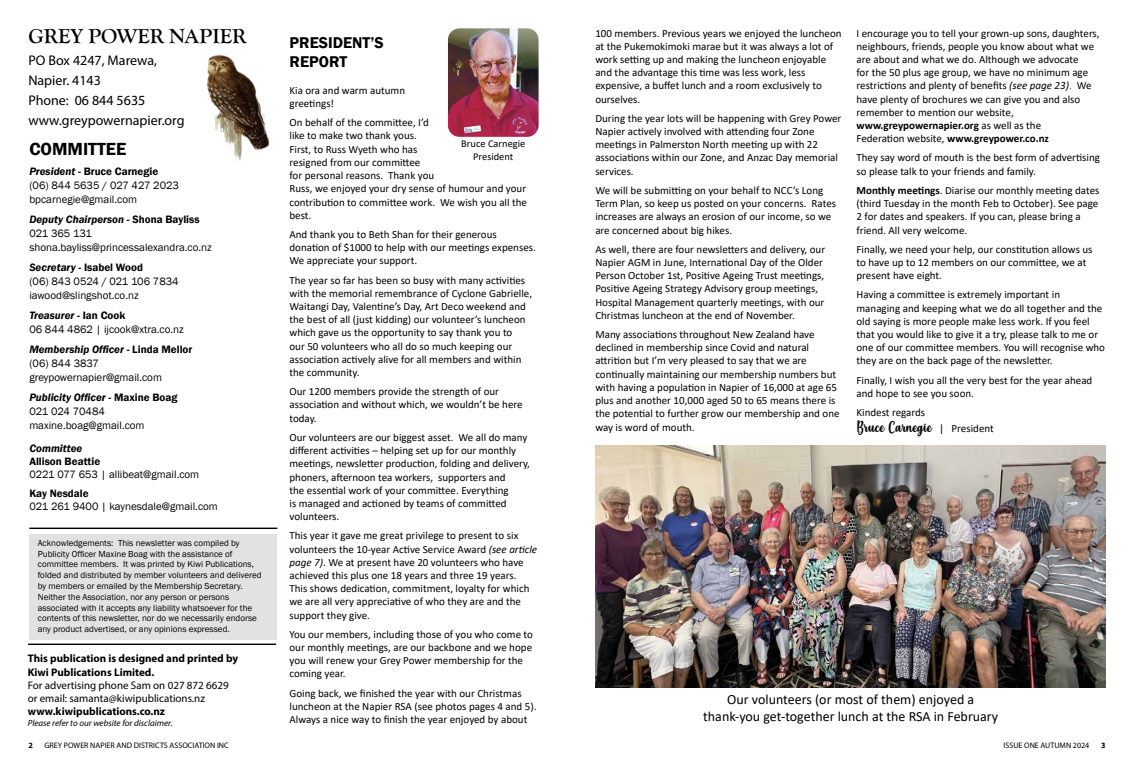
<style>
.page{position:relative;width:1134px;height:766px;background:#fff}
.page>*{position:absolute;margin:0;border:0;box-sizing:border-box;transform-origin:0 0}
.t1{font:700 21px "Goudy Old Style T";color:#000}
.t2{font:600 18px "Franklin Gothic";color:#000}
.t3{font:600 16px/19.2px "Franklin Gothic";color:#000}
.t4{font:14px/16.8px "Calibri";color:#000;text-align:center}
.t5{font:14px/20px "Myriad Pro";color:#000}
.t6{font:14px "Misses";color:#000}
.t7{font:11px/13.2px "Calibri";color:#000}
.t8{font:11px/14px "Franklin Gothic";color:#000}
.t9{font:700 11px/13.2px "Myriad Pro";color:#000}
.t10{font:11px/13.2px "Myriad Pro";color:#000}
.t11{font:600 11px "Franklin Gothic";color:#000}
.t12{font:italic 600 11px "Franklin Gothic";color:#000}
.t13{font:10.4px/12.5px "Calibri";color:#000;text-align:center}
.t14{font:9px/10.8px "Franklin Gothic";color:#000}
.t15{font:italic 9px "Myriad Pro";color:#000}
.t16{font:8px "Myriad Pro";color:#000}
.t17{font:700 8px "Myriad Pro";color:#000}
.s1{font-weight:600;font-style:italic}
.s2{font-weight:600}
.s3{font-style:italic}
.s4{color:#ed1d24}
.s5{font-weight:700}
.s6{font-family:"Calibri";font-size:11px}
</style>
<div class="page">
<hr style="left:28px;top:643px;width:248px;height:1px;background:#000">
<div style="left:29px;top:534px;width:247px;height:106px;background:#e3e1e1"></div>
<img style="left:207px;top:54px;width:63px;height:106px">
<hr style="left:29px;top:527px;width:248px;height:2px;background:#000">
<img style="left:448px;top:28px;width:91px;height:109px">
<img style="left:595px;top:445px;width:511px;height:241px">
<h1 class="t1" style="left:28px;top:24px;width:220px">GREY POWER NAPIER</h1>
<p class="t5" style="left:28px;top:50px;width:158px">PO Box 4247, Marewa,<br>Napier. 4143<br>Phone: 06 844 5635 www.greypowernapier.org</p>
<h2 class="t2" style="left:29px;top:137px;width:99px">COMMITTEE</h2>
<p class="t8" style="left:29px;top:164px;width:151px"><span class="s1">President -</span> <span class="s2">Bruce Carnegie </span>(06) 844 5635 / 027 427 2023 bpcarnegie@gmail.com</p>
<p class="t8" style="left:29px;top:212px;width:184px"><span class="s1">Deputy Chairperson -</span> <span class="s2">Shona Bayliss<br></span>021 365 131 shona.bayliss@princessalexandra.co.nz</p>
<p class="t8" style="left:29px;top:260px;width:151px"><span class="s1">Secretary -</span> <span class="s2">Isabel Wood<br></span>(06) 843 0524 / 021 106 7834 iawood@slingshot.co.nz</p>
<p class="t8" style="left:29px;top:308px;width:156px"><span class="s1">Treasurer -</span> <span class="s2">Ian Cook<br></span>06 844 4862 | ijcook@xtra.co.nz</p>
<p class="t8" style="left:29px;top:342px;width:164px"><span class="s1">Membership Officer -</span> <span class="s2">Linda Mellor </span>(06) 844 3837 greypowernapier@gmail.com</p>
<p class="t8" style="left:29px;top:390px;width:150px"><span class="s1">Publicity Officer -</span> <span class="s2">Maxine Boag<br></span>021 024 70484 maxine.boag@gmail.com</p>
<p class="t12" style="left:29px;top:441px;width:55px">Committee</p>
<p class="t11" style="left:29px;top:454px;width:72px">Allison Beattie</p>
<p class="t8" style="left:29px;top:467px;width:171px">0221 077 653 | allibeat@gmail.com</p>
<p class="t11" style="left:29px;top:486px;width:61px">Kay Nesdale</p>
<p class="t8" style="left:29px;top:499px;width:190px">021 261 9400 | kaynesdale@gmail.com</p>
<p class="t14" style="left:38px;top:537px;width:225px">Acknowledgements: This newsletter was compiled by Publicity Officer Maxine Boag with the assistance of committee members. It was printed by Kiwi Publications, folded and distributed by member volunteers and delivered by members or emailed by the Membership Secretary.<br>Neither the Association, nor any person or persons associated with it accepts any liability whatsoever for the contents of this newsletter, nor do we necessarily endorse any product advertised, or any opinions expressed.</p>
<p class="t9" style="left:28px;top:651px;width:212px">This publication is designed and printed by<br>Kiwi Publications Limited.</p>
<p class="t10" style="left:28px;top:678px;width:202px">For advertising phone Sam on 027 872 6629 or email: samanta@kiwipublications.nz</p>
<p class="t9" style="left:28px;top:704px;width:139px">www.kiwipublications.co.nz</p>
<p class="t15" style="left:28px;top:717px;width:146px">Please refer to our website for disclaimer.</p>
<h3 class="t3" style="left:289px;top:33px;width:96px">PRESIDENT’S<br>REPORT</h3>
<p class="t7" style="left:289px;top:83px;width:117px">Kia ora and warm autumn greetings!</p>
<p class="t7" style="left:289px;top:116px;width:239px">On behalf of the committee, I’d<br>like to make two thank yous.<br>First, to Russ Wyeth who has<br>resigned from our committee<br>for personal reasons. Thank you<br>Russ, we enjoyed your dry sense of humour and your contribution to committee work. We wish you all the best.</p>
<p class="t7" style="left:289px;top:227px;width:248px">And thank you to Beth Shan for their generous donation of $1000 to help with our meetings expenses.<br>We appreciate your support.</p>
<p class="t7" style="left:289px;top:273px;width:244px">The year so far has been so busy with many activities with the memorial remembrance of Cyclone Gabrielle, Waitangi Day, Valentine’s Day, Art Deco weekend and the best of all (just kidding) our volunteer’s luncheon which gave us the opportunity to say thank you to<br>our 50 volunteers who all do so much keeping our association actively alive for all members and within the community.</p>
<p class="t7" style="left:289px;top:384px;width:235px">Our 1200 members provide the strength of our association and without which, we wouldn’t be here today.</p>
<p class="t7" style="left:289px;top:430px;width:242px">Our volunteers are our biggest asset. We all do many different activities – helping set up for our monthly meetings, newsletter production, folding and delivery, phoners, afternoon tea workers, supporters and<br>the essential work of your committee. Everything<br>is managed and actioned by teams of committed volunteers.</p>
<p class="t7" style="left:289px;top:528px;width:249px">This year it gave me great privilege to present to six volunteers the 10-year Active Service Award <span class="s3">(see article page 7)</span>. We at present have 20 volunteers who have achieved this plus one 18 years and three 19 years.<br>This shows dedication, commitment, loyalty for which we are all very appreciative of who they are and the support they give.</p>
<p class="t7" style="left:289px;top:627px;width:245px">You our members, including those of you who come to our monthly meetings, are our backbone and we hope you will renew your Grey Power membership for the coming year.</p>
<p class="t7" style="left:289px;top:686px;width:248px">Going back, we finished the year with our Christmas luncheon at the Napier RSA (see photos pages 4 and 5).<br>Always a nice way to finish the year enjoyed by about</p>
<p class="t13" style="left:461px;top:137px;width:66px">Bruce Carnegie<br>President</p>
<p class="t7" style="left:595px;top:26px;width:248px">100 members. Previous years we enjoyed the luncheon at the Pukemokimoki marae but it was always a lot of work setting up and making the luncheon enjoyable and the advantage this time was less work, less expensive, a buffet lunch and a room exclusively to ourselves.</p>
<p class="t7" style="left:595px;top:111px;width:248px">During the year lots will be happening with Grey Power Napier actively involved with attending four Zone meetings in Palmerston North meeting up with 22 associations within our Zone, and Anzac Day memorial services.</p>
<p class="t7" style="left:595px;top:183px;width:242px">We will be submitting on your behalf to NCC’s Long Term Plan, so keep us posted on your concerns. Rates increases are always an erosion of our income, so we are concerned about big hikes.</p>
<p class="t7" style="left:595px;top:242px;width:231px">As well, there are four newsletters and delivery, our Napier AGM in June, International Day of the Older Person October 1st, Positive Ageing Trust meetings, Positive Ageing Strategy Advisory group meetings, Hospital Management quarterly meetings, with our Christmas luncheon at the end of November.</p>
<p class="t7" style="left:595px;top:327px;width:246px">Many associations throughout New Zealand have declined in membership since Covid and natural attrition but I’m very pleased to say that we are continually maintaining our membership numbers but with having a population in Napier of 16,000 at age 65 plus and another 10,000 aged 50 to 65 means there is the potential to further grow our membership and one way is word of mouth.</p>
<p class="t7" style="left:856px;top:26px;width:245px">I encourage you to tell your grown-up sons, daughters, neighbours, friends, people you know about what we are about and what we do. Although we advocate<br>for the 50 plus age group, we have no minimum age restrictions and plenty of benefits <span class="s3">(see page 23)</span><span class="s4">.</span> We have plenty of brochures we can give you and also remember to mention our website, <span class="s5">www.greypowernapier.org</span> as well as the<br>Federation website, <span class="s5">www.greypower.co.nz</span></p>
<p class="t7" style="left:856px;top:151px;width:245px">They say word of mouth is the best form of advertising so please talk to your friends and family.</p>
<p class="t7" style="left:856px;top:183px;width:244px"><span class="s5">Monthly meetings</span>. Diarise our monthly meeting dates (third Tuesday in the month Feb to October). See page 2 for dates and speakers. If you can, please bring a friend. All very welcome.</p>
<p class="t7" style="left:856px;top:242px;width:238px">Finally, we need your help, our constitution allows us to have up to 12 members on our committee, we at present have eight.</p>
<p class="t7" style="left:856px;top:288px;width:250px">Having a committee is extremely important in managing and keeping what we do all together and the old saying is more people make less work. If you feel that you would like to give it a try, please talk to me or one of our committee members. You will recognise who they are on the back page of the newsletter.</p>
<p class="t7" style="left:856px;top:373px;width:237px">Finally, I wish you all the very best for the year ahead and hope to see you soon.</p>
<p class="t7" style="left:856px;top:405px;width:70px">Kindest regards</p>
<p class="t6" style="left:856px;top:418px;width:139px">Bruce Carnegie <span class="s6">| President</span></p>
<p class="t4" style="left:703px;top:690px;width:296px">Our volunteers (or most of them) enjoyed a thank-you get-together lunch at the RSA in February</p>
<p class="t17" style="left:28px;top:739px;width:6px">2</p>
<p class="t16" style="left:44px;top:739px;width:186px">GREY POWER NAPIER AND DISTRICTS ASSOCIATION INC</p>
<p class="t16" style="left:1003px;top:739px;width:87px">ISSUE ONE AUTUMN 2024</p>
<p class="t17" style="left:1101px;top:739px;width:6px">3</p>
</div>
